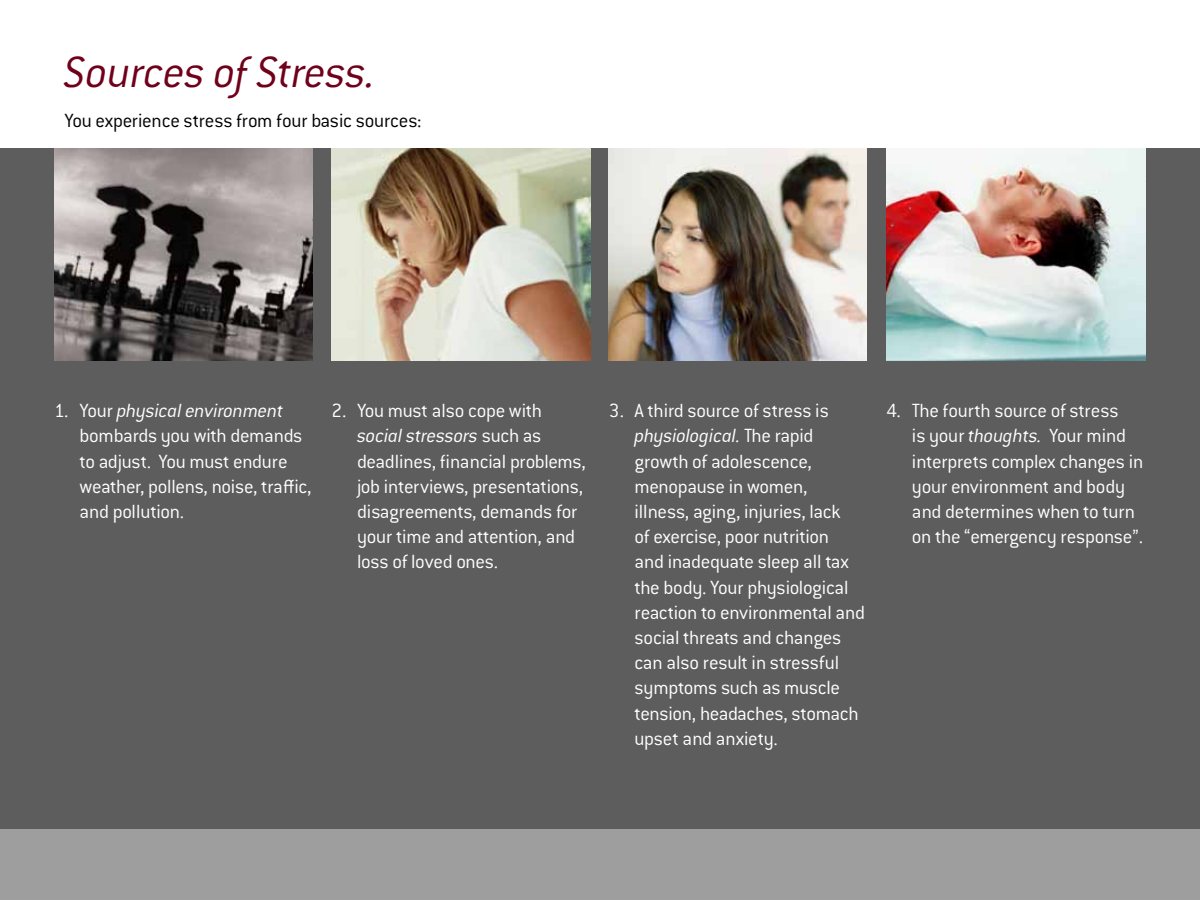
<style>
.page{position:relative;width:1200px;height:900px;background:#fff}
.page>*{position:absolute;margin:0;border:0;box-sizing:border-box;transform-origin:0 0}
.t1{font:italic 300 48px "Conduit ITC Std";letter-spacing:-.015em;color:#70011b}
.t2{font:300 21px/25.2px "Conduit ITC Std";letter-spacing:-.015em;color:#fff}
.t3{font:300 21px "Conduit ITC Std";letter-spacing:-.01em;color:#000}
.s1{font-style:italic}
</style>
<div class="page">
<div style="left:0;top:793px;width:1200px;height:107px;background:#9e9e9e"></div>
<div style="left:0;top:149px;width:1200px;height:680px;background:#5d5d5d"></div>
<img style="left:54px;top:149px;width:259px;height:212px">
<img style="left:608px;top:149px;width:259px;height:212px">
<img style="left:887px;top:149px;width:259px;height:212px">
<img style="left:332px;top:149px;width:258px;height:212px">
<h1 class="t1" style="left:64px;top:43px;width:314px">Sources of Stress.</h1>
<p class="t3" style="left:65px;top:107px;width:358px">You experience stress from four basic sources:</p>
<p class="t2" style="left:80px;top:397px;width:234px;text-indent:-26px">1. Your <span class="s1">physical environment </span>bombards you with demands to adjust. You must endure weather, pollens, noise, traffic, and pollution.</p>
<p class="t2" style="left:357px;top:397px;width:230px;text-indent:-26px">2. You must also cope with <span class="s1">social stressors</span> such as deadlines, financial problems, job interviews, presentations, disagreements, demands for your time and attention, and loss of loved ones.</p>
<p class="t2" style="left:635px;top:397px;width:232px;text-indent:-26px">3. A third source of stress is <span class="s1">physiological.</span> The rapid growth of adolescence, menopause in women, illness, aging, injuries, lack<br>of exercise, poor nutrition<br>and inadequate sleep all tax the body. Your physiological reaction to environmental and social threats and changes can also result in stressful symptoms such as muscle tension, headaches, stomach upset and anxiety.</p>
<p class="t2" style="left:912px;top:397px;width:233px;text-indent:-26px">4. The fourth source of stress<br>is your <span class="s1">thoughts.</span> Your mind interprets complex changes in your environment and body and determines when to turn on the “emergency response”.</p>
</div>
